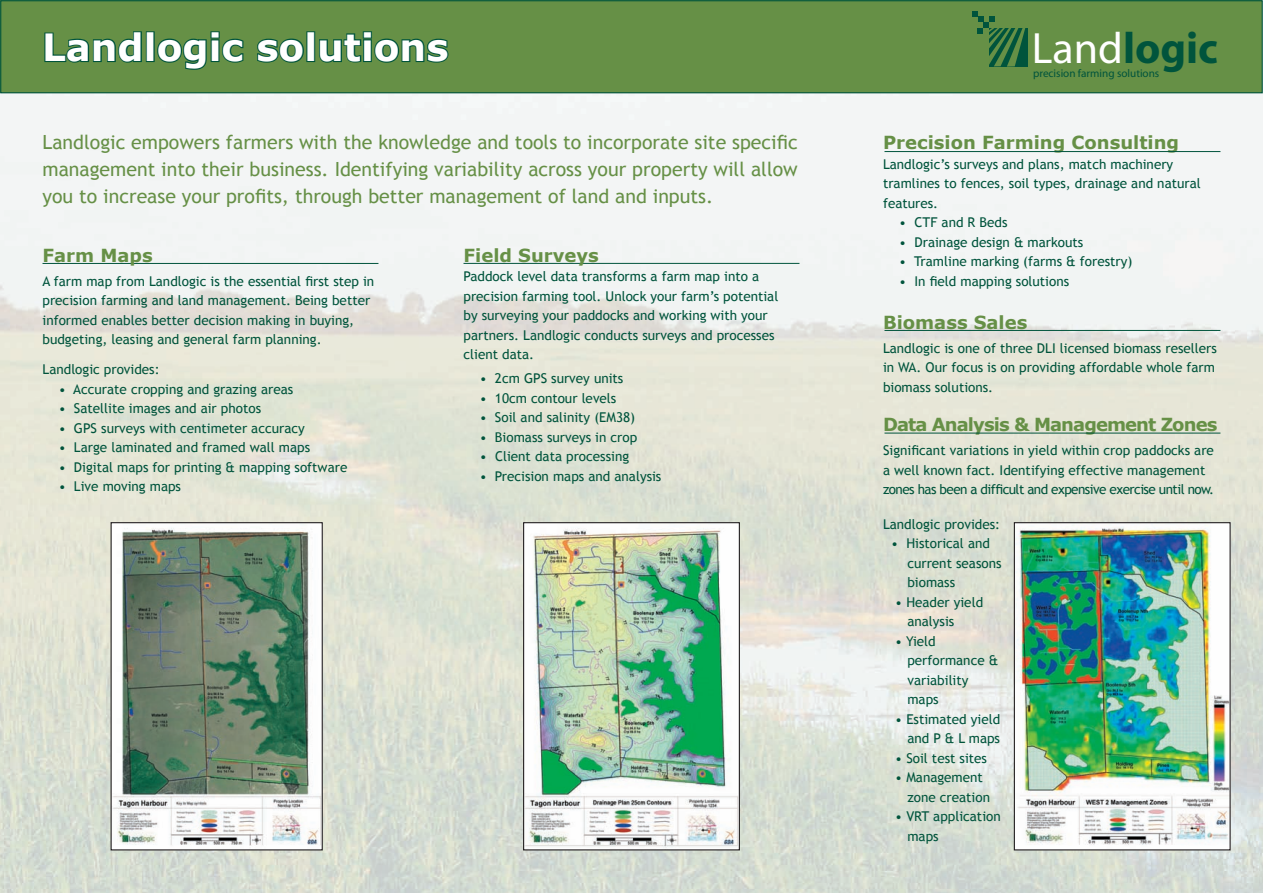
<style>
.page{position:relative;width:1263px;height:893px;background:#fff}
.page>*{position:absolute;margin:0;border:0;box-sizing:border-box;transform-origin:0 0}
.t1{font:700 43.95px "Myriad";color:#00543c}
.t2{font:700 37.5px "Verdana";color:#fff}
.t3{font:19.5px/27px "Trebuchet MS";color:#669046;text-align:justify}
.t4{font:700 18px "Verdana";color:#669046}
.t5{font:700 18px "Verdana";letter-spacing:-.05em;color:#669046}
.t6{font:13.5px/19.5px "Trebuchet MS";color:#00543c}
.t7{font:11.1px "Myriad";color:#00543c}
.s1{font-weight:400;color:#fff}
</style>
<div class="page">
<img style="left:0;top:93px;width:1263px;height:800px">
<div style="left:1px;top:1px;width:1261px;height:92px;background:#669046"></div>
<div style="left:0;top:0;width:1263px;height:93px;border:1px solid #00543c"></div>
<hr style="left:43px;top:263px;width:335px;height:1px;background:#00543c">
<svg style="left:44px;top:31px;width:98px;height:32px"></svg>
<div style="left:146px;top:31px;width:9px;height:31px;border:2px solid #00543c"></div>
<svg style="left:157px;top:31px;width:87px;height:39px"></svg>
<svg style="left:257px;top:38px;width:47px;height:25px"></svg>
<div style="left:306px;top:31px;width:9px;height:31px;border:2px solid #00543c"></div>
<svg style="left:319px;top:31px;width:130px;height:32px"></svg>
<hr style="left:463px;top:263px;width:336px;height:1px;background:#00543c">
<hr style="left:884px;top:433px;width:336px;height:1px;background:#00543c">
<hr style="left:884px;top:151px;width:336px;height:1px;background:#00543c">
<hr style="left:884px;top:330px;width:336px;height:1px;background:#00543c">
<div style="left:989px;top:28px;width:38px;height:38px;background:#00543c"></div>
<svg style="left:972px;top:11px;width:53px;height:56px"></svg>
<img style="left:1016px;top:524px;width:213px;height:324px">
<div style="left:1014px;top:522px;width:217px;height:328px;border:1px solid #231f20"></div>
<img style="left:113px;top:524px;width:208px;height:324px">
<div style="left:111px;top:522px;width:212px;height:328px;border:1px solid #231f20"></div>
<img style="left:525px;top:524px;width:213px;height:324px">
<div style="left:523px;top:522px;width:217px;height:328px;border:1px solid #231f20"></div>
<h2 class="t2" style="left:42px;top:23px;width:408px">Landlogic solutions</h2>
<p class="t3" style="left:43px;top:128px;width:757px">Landlogic empowers farmers with the knowledge and tools to incorporate site specific management into their business. Identifying variability across your property will allow you to increase your profits, through better management of land and inputs.</p>
<h3 class="t4" style="left:43px;top:244px;width:112px">Farm Maps</h3>
<p class="t6" style="left:43px;top:271px;width:333px">A farm map from Landlogic is the essential first step in precision farming and land management. Being better informed enables better decision making in buying, budgeting, leasing and general farm planning.</p>
<p class="t6" style="left:43px;top:360px;width:119px">Landlogic provides:</p>
<p class="t6" style="left:59px;top:379px;width:236px">• Accurate cropping and grazing areas</p>
<p class="t6" style="left:59px;top:399px;width:204px">• Satellite images and air photos</p>
<p class="t6" style="left:59px;top:418px;width:248px">• GPS surveys with centimeter accuracy</p>
<p class="t6" style="left:59px;top:438px;width:253px">• Large laminated and framed wall maps</p>
<p class="t6" style="left:59px;top:457px;width:290px">• Digital maps for printing &amp; mapping software</p>
<p class="t6" style="left:59px;top:477px;width:124px">• Live moving maps</p>
<h3 class="t4" style="left:463px;top:244px;width:137px">Field Surveys</h3>
<p class="t6" style="left:463px;top:267px;width:316px">Paddock level data transforms a farm map into a precision farming tool. Unlock your farm’s potential by surveying your paddocks and working with your partners. Landlogic conducts surveys and processes client data.</p>
<p class="t6" style="left:480px;top:369px;width:145px">• 2cm GPS survey units</p>
<p class="t6" style="left:480px;top:388px;width:138px">• 10cm contour levels</p>
<p class="t6" style="left:480px;top:408px;width:157px">• Soil and salinity (EM38)</p>
<p class="t6" style="left:480px;top:427px;width:159px">• Biomass surveys in crop</p>
<p class="t6" style="left:480px;top:447px;width:151px">• Client data processing</p>
<p class="t6" style="left:480px;top:466px;width:183px">• Precision maps and analysis</p>
<h1 class="t1" style="left:1032px;top:26px;width:188px"><span class="s1">Land</span>logic</h1>
<p class="t7" style="left:1033px;top:68px;width:128px">precision farming solutions</p>
<h3 class="t4" style="left:883px;top:131px;width:298px">Precision Farming Consulting</h3>
<p class="t6" style="left:883px;top:155px;width:319px">Landlogic’s surveys and plans, match machinery tramlines to fences, soil types, drainage and natural features.</p>
<p class="t6" style="left:899px;top:213px;width:110px">• CTF and R Beds</p>
<p class="t6" style="left:899px;top:233px;width:186px">• Drainage design &amp; markouts</p>
<p class="t6" style="left:899px;top:252px;width:235px">• Tramline marking (farms &amp; forestry)</p>
<p class="t6" style="left:899px;top:272px;width:171px">• In field mapping solutions</p>
<h3 class="t4" style="left:883px;top:311px;width:146px">Biomass Sales</h3>
<p class="t6" style="left:883px;top:338px;width:335px">Landlogic is one of three DLI licensed biomass resellers in WA. Our focus is on providing affordable whole farm biomass solutions.</p>
<h3 class="t5" style="left:883px;top:413px;width:336px">Data Analysis &amp; Management Zones</h3>
<p class="t6" style="left:883px;top:441px;width:333px">Significant variations in yield within crop paddocks are a well known fact. Identifying effective management zones has been a difficult and expensive exercise until now.</p>
<p class="t6" style="left:883px;top:515px;width:119px">Landlogic provides:</p>
<p class="t6" style="left:907px;top:534px;width:96px;text-indent:-16px">• Historical and current seasons biomass</p>
<p class="t6" style="left:907px;top:593px;width:77px;text-indent:-12px">• Header yield analysis</p>
<p class="t6" style="left:907px;top:632px;width:92px;text-indent:-12px">• Yield performance &amp; variability maps</p>
<p class="t6" style="left:895px;top:710px;width:106px;text-align:right">• Estimated yield and P &amp; L maps</p>
<p class="t6" style="left:895px;top:749px;width:93px">• Soil test sites</p>
<p class="t6" style="left:907px;top:768px;width:84px;text-indent:-12px">• Management zone creation</p>
<p class="t6" style="left:907px;top:807px;width:95px;text-indent:-12px">• VRT application maps</p>
</div>
